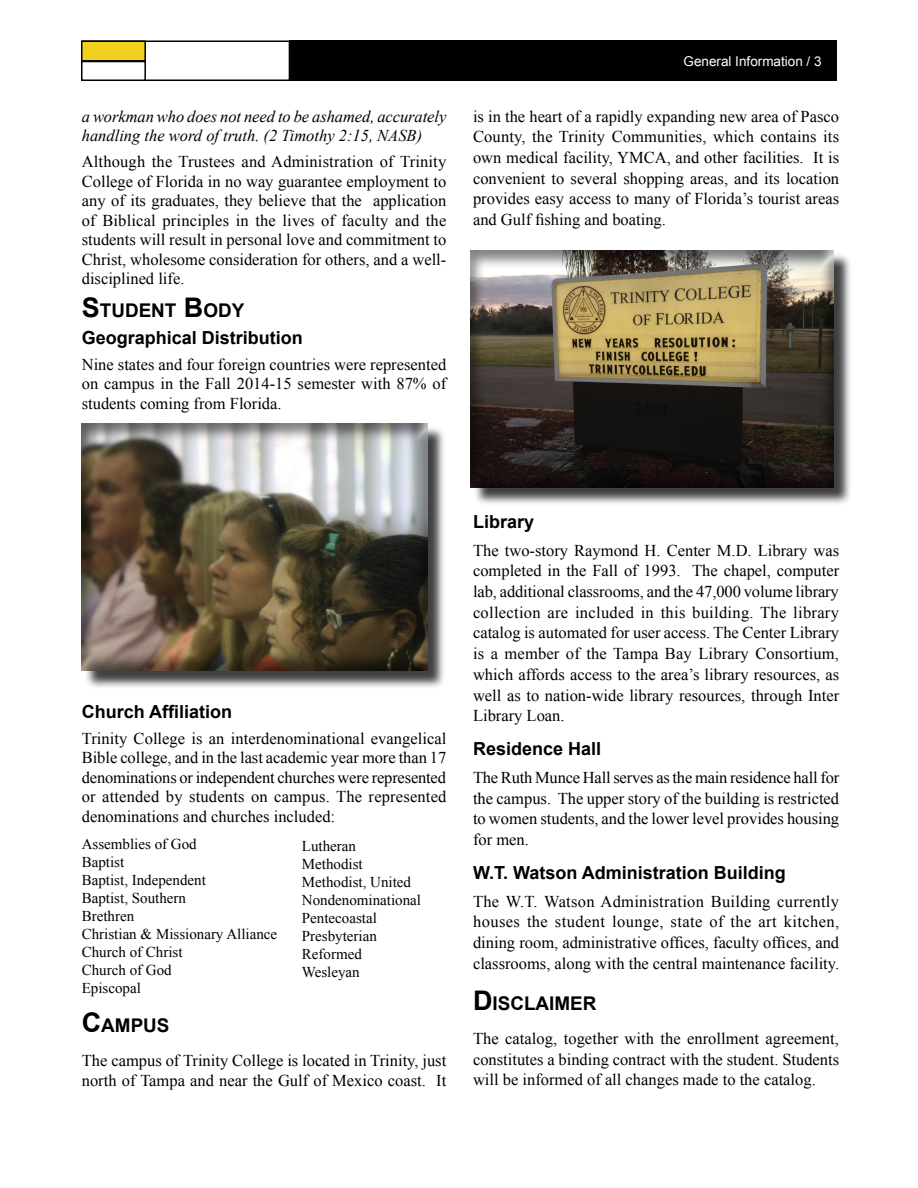
<style>
.page{position:relative;width:918px;height:1188px;background:#fff}
.page>*{position:absolute;margin:0;border:0;box-sizing:border-box;transform-origin:0 0}
.t1{font:700 18.9px "Arial";color:#000}
.t2{font:700 18px "Arial";color:#000}
.t3{font:16.5px/20.7px "Times New Roman";color:#000;text-align:justify}
.t4{font:italic 16.5px/19.5px "Times New Roman";letter-spacing:-.005em;color:#000}
.t5{font:15px/18px "Times New Roman";color:#000}
.t6{font:13.5px "Arial";color:#fff}
.s1{font-size:27px}
</style>
<div class="page">
<div style="left:289px;top:40px;width:548px;height:41px;background:#000"></div>
<div style="left:82px;top:40px;width:208px;height:41px;border:2px solid #000"></div>
<div style="left:82px;top:41px;width:63px;height:20px;background:#f3cf1e"></div>
<div style="left:81px;top:40px;width:65px;height:22px;border:2px solid #000"></div>
<div style="left:82px;top:62px;width:63px;height:18px;background:#fff"></div>
<div style="left:81px;top:61px;width:65px;height:20px;border:2px solid #000"></div>
<div style="left:473px;top:253px;width:380px;height:253px;background:#000;opacity:.75"></div>
<div style="left:458px;top:237px;width:392px;height:253px;background:#000;opacity:.5"></div>
<div style="left:84px;top:425px;width:362px;height:264px;background:#000;opacity:.75"></div>
<div style="left:70px;top:411px;width:373px;height:260px;background:#000;opacity:.5"></div>
<p class="t4" style="left:82px;top:106px;width:366px">a workman who does not need to be ashamed, accurately handling the word of truth. (2 Timothy 2:15, NASB)</p>
<p class="t3" style="left:82px;top:152px;width:366px;line-height:19.5px">Although the Trustees and Administration of Trinity College of Florida in no way guarantee employment to any of its graduates, they believe that the application of Biblical principles in the lives of faculty and the students will result in personal love and commitment to Christ, wholesome consideration for others, and a well&shy;disciplined life.</p>
<p class="t1" style="left:82px;top:298px;width:164px"><span class="s1">S</span>TUDENT <span class="s1">B</span>ODY</p>
<p class="t2" style="left:82px;top:325px;width:223px">Geographical Distribution</p>
<p class="t3" style="left:82px;top:354px;width:366px;line-height:19.8px">Nine states and four foreign countries were represented on campus in the Fall 2014-15 semester with 87% of students coming from Florida.</p>
<p class="t6" style="left:684px;top:53px;width:140px">General Information / 3</p>
<p class="t3" style="left:473px;top:105px;width:368px">is in the heart of a rapidly expanding new area of Pasco County, the Trinity Communities, which contains its own medical facility, YMCA, and other facilities. It is convenient to several shopping areas, and its location provides easy access to many of Florida’s tourist areas and Gulf fishing and boating.</p>
<p class="t2" style="left:82px;top:699px;width:152px">Church Affiliation</p>
<p class="t3" style="left:82px;top:728px;width:366px;line-height:19.6px">Trinity College is an interdenominational evangelical Bible college, and in the last academic year more than 17 denominations or independent churches were represented or attended by students on campus. The represented denominations and churches included:</p>
<p class="t5" style="left:82px;top:835px;width:197px">Assemblies of God<br>Baptist<br>Baptist, Independent<br>Baptist, Southern<br>Brethren<br>Christian &amp; Missionary Alliance<br>Church of Christ<br>Church of God<br>Episcopal</p>
<p class="t1" style="left:82px;top:1013px;width:89px"><span class="s1">C</span>AMPUS</p>
<p class="t3" style="left:82px;top:1050px;width:366px;line-height:19.8px">The campus of Trinity College is located in Trinity, just north of Tampa and near the Gulf of Mexico coast. It</p>
<p class="t5" style="left:302px;top:836px;width:121px">Lutheran<br>Methodist<br>Methodist, United<br>Nondenominational<br>Pentecoastal<br>Presbyterian<br>Reformed<br>Wesleyan</p>
<p class="t2" style="left:473px;top:510px;width:63px">Library</p>
<p class="t3" style="left:473px;top:539px;width:368px">The two-story Raymond H. Center M.D. Library was completed in the Fall of 1993. The chapel, computer lab, additional classrooms, and the 47,000 volume library collection are included in this building. The library catalog is automated for user access. The Center Library is a member of the Tampa Bay Library Consortium, which affords access to the area’s library resources, as well as to nation-wide library resources, through Inter Library Loan.</p>
<p class="t2" style="left:473px;top:737px;width:130px">Residence Hall</p>
<p class="t3" style="left:473px;top:767px;width:368px">The Ruth Munce Hall serves as the main residence hall for the campus. The upper story of the building is restricted to women students, and the lower level provides housing for men.</p>
<p class="t2" style="left:473px;top:861px;width:314px">W.T. Watson Administration Building</p>
<p class="t3" style="left:473px;top:890px;width:368px">The W.T. Watson Administration Building currently houses the student lounge, state of the art kitchen, dining room, administrative offices, faculty offices, and classrooms, along with the central maintenance facility.</p>
<p class="t1" style="left:473px;top:990px;width:125px"><span class="s1">D</span>ISCLAIMER</p>
<p class="t3" style="left:473px;top:1028px;width:368px">The catalog, together with the enrollment agreement, constitutes a binding contract with the student. Students will be informed of all changes made to the catalog.</p>
</div>
